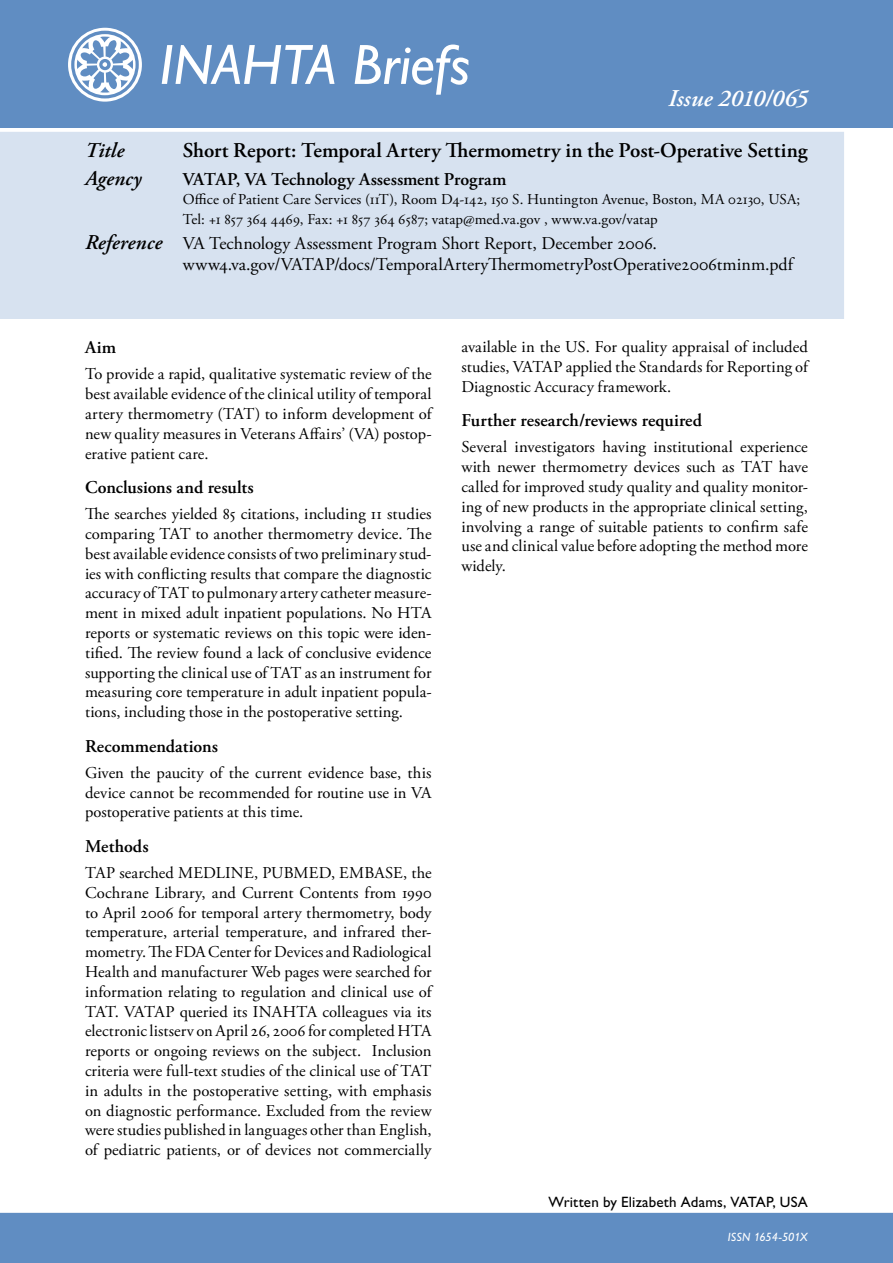
<style>
.page{position:relative;width:893px;height:1263px;background:#fff}
.page>*{position:absolute;margin:0;border:0;box-sizing:border-box;transform-origin:0 0}
.t1{font:italic 57px "Gill Alt One";color:#fff}
.Issue{font:italic 600 24px "Adobe Garamond Pro";letter-spacing:.005em;color:#fff}
.Title_ruta{font:600 21px "Adobe Garamond Pro";color:#000}
.Agency_text{font:italic 600 21px "Adobe Garamond Pro";letter-spacing:.005em;color:#000}
.Title_ruta-2{font:italic 600 21px "Adobe Garamond Pro";letter-spacing:.005em;color:#000}
.Reference_text{font:18px/21.6px "Adobe Garamond Pro";color:#000}
.Heading{font:600 18px "Adobe Garamond Pro";letter-spacing:.005em;color:#000}
.Agency_text-2{font:600 18px "Adobe Garamond Pro";letter-spacing:-.005em;color:#000}
.Brödtext{font:16.5px/19.8px "Adobe Garamond Pro";letter-spacing:.005em;color:#000;text-align:justify}
.Agency_address{font:15px/19.5px "Adobe Garamond Pro";letter-spacing:.005em;color:#000}
.Written_by{font:15px "Gill Alt One";letter-spacing:.01em;color:#000}
.Ö-Grouping__left{font:italic 12px "Gill Alt One";letter-spacing:-.005em;color:#fff}
.s1{font-weight:600;font-style:italic;font-size:21px}
</style>
<div class="page">
<div style="left:0;top:1213px;width:893px;height:50px;background:#608dc2"></div>
<div style="left:0;top:132px;width:844px;height:187px;background:#d7e2f0"></div>
<div style="left:0;top:0;width:893px;height:128px;background:#608dc2"></div>
<p class="t1" style="left:159px;top:32px;width:312px">INAHTA Briefs</p>
<p class="Issue" style="left:668px;top:84px;width:141px">Issue 2010/065</p>
<p class="Title_ruta-2" style="left:85px;top:138px;width:41px">Title</p>
<p class="Title_ruta" style="left:183px;top:138px;width:626px">Short Report: Temporal Artery Thermometry in the Post-Operative Setting</p>
<p class="Agency_text" style="left:85px;top:166px;width:58px">Agency</p>
<p class="Agency_text-2" style="left:183px;top:169px;width:325px">VATAP, VA Technology Assessment Program</p>
<p class="Agency_address" style="left:183px;top:190px;width:619px">Office of Patient Care Services (11T), Room D4-142, 150 S. Huntington Avenue, Boston, MA 02130, USA;<br>Tel: +1 857 364 4469, Fax: +1 857 364 6587; vatap@med.va.gov , www.va.gov/vatap</p>
<p class="Reference_text" style="left:183px;top:233px;width:612px;text-indent:-98px"><span class="s1">Reference</span> VA Technology Assessment Program Short Report, December 2006. www4.va.gov/VATAP/docs/TemporalArteryThermometryPostOperative2006tminm.pdf</p>
<p class="Heading" style="left:85px;top:337px;width:33px">Aim</p>
<p class="Brödtext" style="left:85px;top:365px;width:348px">To provide a rapid, qualitative systematic review of the best available evidence of the clinical utility of temporal artery thermometry (TAT) to inform development of new quality measures in Veterans Affairs’ (VA) postop&shy;erative patient care.</p>
<p class="Heading" style="left:85px;top:477px;width:170px">Conclusions and results</p>
<p class="Brödtext" style="left:85px;top:505px;width:348px">The searches yielded 85 citations, including 11 studies comparing TAT to another thermometry device. The best available evidence consists of two preliminary stud&shy;ies with conflicting results that compare the diagnostic accuracy of TAT to pulmonary artery catheter measure&shy;ment in mixed adult inpatient populations. No HTA reports or systematic reviews on this topic were iden&shy;tified. The review found a lack of conclusive evidence supporting the clinical use of TAT as an instrument for measuring core temperature in adult inpatient popula&shy;tions, including those in the postoperative setting.</p>
<p class="Heading" style="left:85px;top:735px;width:134px">Recommendations</p>
<p class="Brödtext" style="left:85px;top:763px;width:348px">Given the paucity of the current evidence base, this device cannot be recommended for routine use in VA postoperative patients at this time.</p>
<p class="Heading" style="left:85px;top:836px;width:65px">Methods</p>
<p class="Brödtext" style="left:85px;top:863px;width:348px">TAP searched MEDLINE, PUBMED, EMBASE, the Cochrane Library, and Current Contents from 1990 to April 2006 for temporal artery thermometry, body temperature, arterial temperature, and infrared ther&shy;mometry. The FDA Center for Devices and Radiological Health and manufacturer Web pages were searched for information relating to regulation and clinical use of TAT. VATAP queried its INAHTA colleagues via its electronic listserv on April 26, 2006 for completed HTA reports or ongoing reviews on the subject. Inclusion criteria were full-text studies of the clinical use of TAT in adults in the postoperative setting, with emphasis on diagnostic performance. Excluded from the review were studies published in languages other than English, of pediatric patients, or of devices not commercially</p>
<p class="Brödtext" style="left:461px;top:338px;width:348px">available in the US. For quality appraisal of included studies, VATAP applied the Standards for Reporting of Diagnostic Accuracy framework.</p>
<p class="Heading" style="left:461px;top:410px;width:242px">Further research/reviews required</p>
<p class="Brödtext" style="left:461px;top:438px;width:348px">Several investigators having institutional experience with newer thermometry devices such as TAT have called for improved study quality and quality monitor&shy;ing of new products in the appropriate clinical setting, involving a range of suitable patients to confirm safe use and clinical value before adopting the method more widely.</p>
<p class="Written_by" style="left:549px;top:1193px;width:261px">Written by Elizabeth Adams, VATAP, USA</p>
<p class="Ö-Grouping__left" style="left:728px;top:1230px;width:82px">ISSN 1654-501X</p>
</div>
